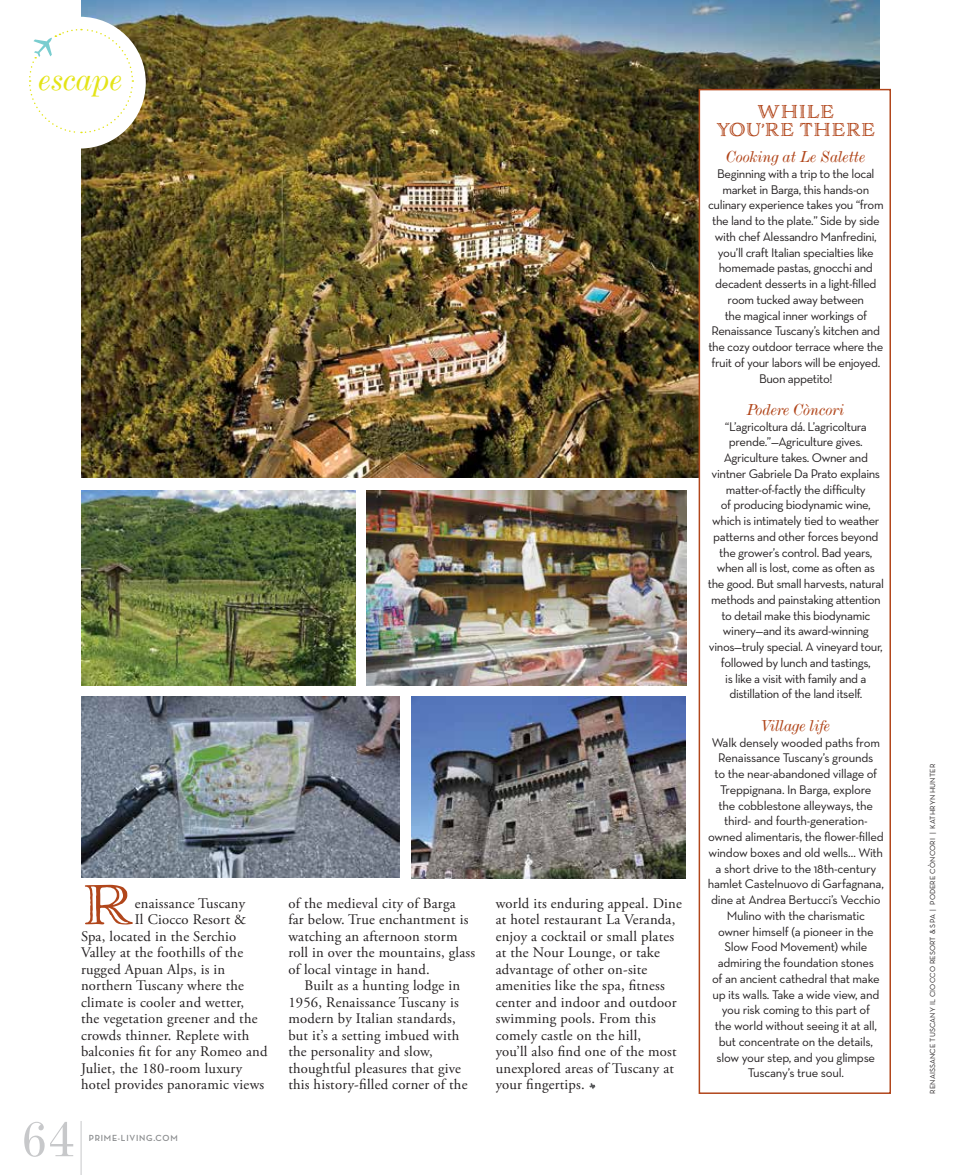
<style>
.page{position:relative;width:972px;height:1175px;background:#fff}
.page>*{position:absolute;margin:0;border:0;box-sizing:border-box;transform-origin:0 0}
.t1{font:52.2px "De Vinne BT Text";color:#c7c8ca}
.t2{font:expanded 51.75px "Adorn Engraved";color:#b1461b}
.t3{font:33px "De Vinne BT Italic Text";letter-spacing:.005em;color:#e4e417}
.t4{font:17.25px/18px "Adorn Engraved";color:#b1461b;text-align:center}
.t5{font:16.5px "De Vinne BT Italic Text";color:#b1461b}
.t6{font:14.7px/16.5px "Adobe Garamond Pro";letter-spacing:.015em;color:#231f20}
.t7{font:12.75px/15.8px "Neutra Text";letter-spacing:-.03em;color:#231f20;text-align:center}
.t8{font:700 9px "Neutra Display";letter-spacing:.085em;color:#8a8c8e}
.t9{font:7.5px "Neutra Text";letter-spacing:.015em;color:#231f20}
</style>
<div class="page">
<img style="left:81px;top:0;width:798px;height:478px">
<svg style="left:589px;top:1083px;width:6px;height:6px"></svg>
<div style="left:699px;top:89px;width:192px;height:1005px;background:#fff;border:2px solid #b1461b"></div>
<img style="left:81px;top:491px;width:274px;height:194px">
<img style="left:367px;top:491px;width:319px;height:194px">
<img style="left:411px;top:696px;width:274px;height:182px">
<img style="left:81px;top:696px;width:319px;height:182px">
<div style="left:14px;top:17px;width:132px;height:131px;background:#fff;border-radius:50%"></div>
<hr style="left:81px;top:1120px;width:1px;height:54px;background:#c7c8ca">
<svg style="left:29px;top:28px;width:105px;height:106px"></svg>
<h3 class="t3" style="left:39px;top:59px;width:85px">escape</h3>
<h2 class="t2" style="left:81px;top:869px;width:55px">R</h2>
<p class="t6" style="left:135px;top:895px;width:112px">enaissance Tuscany</p>
<p class="t6" style="left:135px;top:911px;width:113px">Il Ciocco Resort &amp;</p>
<p class="t6" style="left:81px;top:928px;width:157px">Spa, located in the Serchio</p>
<p class="t6" style="left:81px;top:944px;width:164px">Valley at the foothills of the</p>
<p class="t6" style="left:81px;top:961px;width:146px">rugged Apuan Alps, is in</p>
<p class="t6" style="left:81px;top:977px;width:164px">northern Tuscany where the</p>
<p class="t6" style="left:81px;top:994px;width:165px">climate is cooler and wetter,</p>
<p class="t6" style="left:81px;top:1010px;width:178px">the vegetation greener and the</p>
<p class="t6" style="left:81px;top:1027px;width:170px">crowds thinner. Replete with</p>
<p class="t6" style="left:81px;top:1043px;width:188px">balconies fit for any Romeo and</p>
<p class="t6" style="left:81px;top:1060px;width:163px">Juliet, the 180-room luxury</p>
<p class="t6" style="left:81px;top:1076px;width:185px">hotel provides panoramic views</p>
<h1 class="t1" style="left:21px;top:1107px;width:56px">64</h1>
<p class="t8" style="left:89px;top:1133px;width:90px">PRIME-LIVING.COM</p>
<p class="t6" style="left:288px;top:895px;width:188px">of the medieval city of Barga<br>far below. True enchantment is watching an afternoon storm roll in over the mountains, glass of local vintage in hand.</p>
<p class="t6" style="left:288px;top:977px;width:181px;text-indent:16px">Built as a hunting lodge in<br>1956, Renaissance Tuscany is modern by Italian standards, but it’s a setting imbued with the personality and slow, thoughtful pleasures that give this history-filled corner of the</p>
<p class="t6" style="left:496px;top:895px;width:188px">world its enduring appeal. Dine at hotel restaurant La Veranda, enjoy a cocktail or small plates at the Nour Lounge, or take advantage of other on-site amenities like the spa, fitness center and indoor and outdoor swimming pools. From this comely castle on the hill,<br>you’ll also find one of the most unexplored areas of Tuscany at your fingertips.</p>
<h3 class="t4" style="left:716px;top:102px;width:161px">WHILE<br>YOU’RE THERE</h3>
<p class="t5" style="left:726px;top:147px;width:141px">Cooking at Le Salette</p>
<p class="t7" style="left:708px;top:165px;width:177px">Beginning with a trip to the local market in Barga, this hands-on culinary experience takes you “from the land to the plate.” Side by side with chef Alessandro Manfredini, you’ll craft Italian specialties like homemade pastas, gnocchi and decadent desserts in a light-filled room tucked away between<br>the magical inner workings of<br>Renaissance Tuscany’s kitchen and the cozy outdoor terrace where the fruit of your labors will be enjoyed.<br>Buon appetito!</p>
<p class="t5" style="left:747px;top:399px;width:99px">Podere Còncori</p>
<p class="t7" style="left:708px;top:418px;width:178px">“L’agricoltura dá. L’agricoltura prende.”—Agriculture gives.<br>Agriculture takes. Owner and vintner Gabriele Da Prato explains matter-of-factly the difficulty<br>of producing biodynamic wine, which is intimately tied to weather patterns and other forces beyond the grower’s control. Bad years, when all is lost, come as often as the good. But small harvests, natural methods and painstaking attention to detail make this biodynamic winery—and its award-winning vinos—truly special. A vineyard tour, followed by lunch and tastings,<br>is like a visit with family and a distillation of the land itself.</p>
<p class="t5" style="left:761px;top:715px;width:70px">Village life</p>
<p class="t7" style="left:708px;top:734px;width:178px">Walk densely wooded paths from<br>Renaissance Tuscany’s grounds<br>to the near-abandoned village of<br>Treppignana. In Barga, explore<br>the cobblestone alleyways, the third- and fourth-generation&shy;owned alimentaris, the flower-filled window boxes and old wells… With a short drive to the 18th-century hamlet Castelnuovo di Garfagnana, dine at Andrea Bertucci’s Vecchio<br>Mulino with the charismatic<br>owner himself (a pioneer in the<br>Slow Food Movement) while admiring the foundation stones<br>of an ancient cathedral that make up its walls. Take a wide view, and you risk coming to this part of<br>the world without seeing it at all, but concentrate on the details, slow your step, and you glimpse<br>Tuscany’s true soul.</p>
<p class="t9" style="left:928px;top:1094px;width:331px;rotate:-90deg">RENAISSANCE TUSCANY IL CIOCCO RESORT &amp; SPA | PODERE CÒNCORI | KATHRYN HUNTER</p>
</div>
